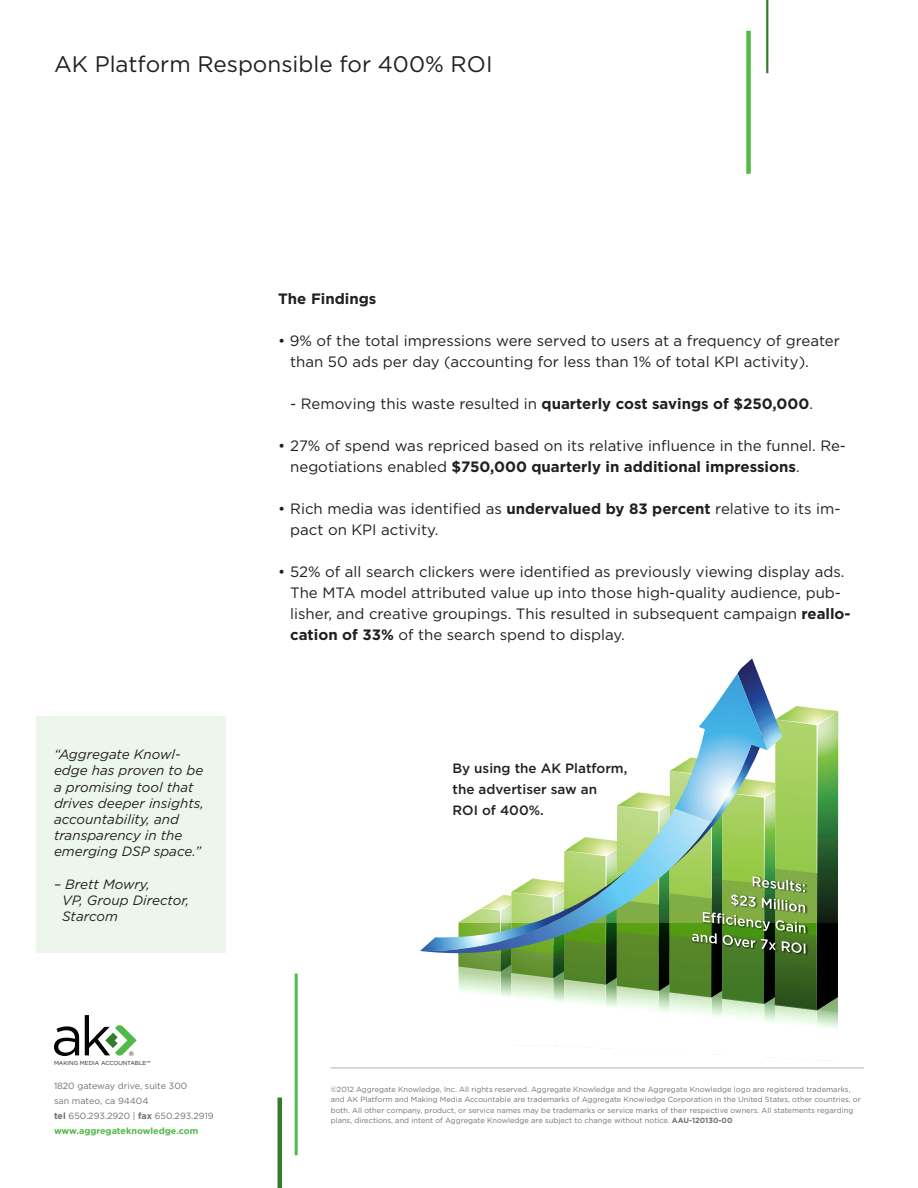
<style>
.page{position:relative;width:918px;height:1188px;background:#fff}
.page>*{position:absolute;margin:0;border:0;box-sizing:border-box;transform-origin:0 0}
.t1{font:22.5px "Gotham";color:#231f20}
.Body_-_8pt__11{font:15px/21px "Gotham";color:#231f20}
.Body_-_8pt__11-2{font:700 15px "Gotham";color:#231f20}
.t2{font:italic 13.5px/16.2px "Gotham";color:#231f20}
.Body_-_8pt__11-3{font:500 13.5px/21px "Gotham";color:#231f20}
.t3{font:9px/15px "Gotham";color:#717074}
.t4{font:7.5px/10.5px "Gotham";color:#717074}
.t5{font:6.45px "Gotham";color:#050504}
.t6{font:5.7px "Gotham";color:#231f20}
.s1{font-weight:400}
.s2{font-weight:700}
.s3{font-weight:700;color:#51b948}
</style>
<div class="page">
<hr style="left:278px;top:1098px;width:4px;height:90px;background:#357b2b">
<hr style="left:295px;top:974px;width:3px;height:181px;background:#51b948">
<svg style="left:54px;top:1026px;width:25px;height:30px"></svg>
<svg style="left:85px;top:1015px;width:52px;height:41px"></svg>
<div style="left:746px;top:31px;width:5px;height:143px;background:#51b948"></div>
<hr style="left:766px;top:0;width:2px;height:73px;background:#357b2b">
<hr style="left:331px;top:1068px;width:533px;height:1px;background:#b4b3b7">
<div style="left:36px;top:716px;width:190px;height:237px;background:#edf6ea"></div>
<svg style="left:420px;top:658px;width:419px;height:403px"></svg>
<h1 class="t1" style="left:54px;top:52px;width:440px">AK Platform Responsible for 400% ROI</h1>
<p class="t2" style="left:54px;top:746px;width:151px">“Aggregate Knowl&shy;edge has proven to be a promising tool that drives deeper insights, accountability, and transparency in the emerging DSP space.”</p>
<p class="t2" style="left:62px;top:876px;width:129px;text-indent:-8px">– Brett Mowry,<br>VP, Group Director,<br>Starcom</p>
<p class="Body_-_8pt__11-2" style="left:278px;top:290px;width:100px">The Findings</p>
<p class="Body_-_8pt__11" style="left:290px;top:330px;width:551px;text-indent:-12px">• 9% of the total impressions were served to users at a frequency of greater than 50 ads per day (accounting for less than 1% of total KPI activity).</p>
<p class="Body_-_8pt__11-2" style="left:290px;top:395px;width:524px"><span class="s1">- Removing this waste resulted in</span> quarterly cost savings of $250,000<span class="s1">.</span></p>
<p class="Body_-_8pt__11" style="left:290px;top:435px;width:557px;text-indent:-12px">• 27% of spend was repriced based on its relative influence in the funnel. Re&shy;negotiations enabled <span class="s2">$750,000 quarterly in additional impressions</span>.</p>
<p class="Body_-_8pt__11" style="left:290px;top:498px;width:552px;text-indent:-12px">• Rich media was identified as <span class="s2">undervalued by 83 percent</span> relative to its im&shy;pact on KPI activity.</p>
<p class="Body_-_8pt__11" style="left:290px;top:561px;width:562px;text-indent:-12px">• 52% of all search clickers were identified as previously viewing display ads.<br>The MTA model attributed value up into those high-quality audience, pub&shy;lisher, and creative groupings. This resulted in subsequent campaign <span class="s2">reallo&shy;cation of 33%</span> of the search spend to display.</p>
<p class="Body_-_8pt__11-3" style="left:453px;top:758px;width:176px">By using the AK Platform, the advertiser saw an<br>ROI of 400%.</p>
<p class="t5" style="left:129px;top:1050px;width:7px">®</p>
<p class="t6" style="left:54px;top:1059px;width:98px">MAKING MEDIA ACCOUNTABLE™</p>
<p class="t3" style="left:54px;top:1078px;width:161px">1820 gateway drive, suite 300<br>san mateo, ca 94404<br><span class="s2">tel</span> 650.293.2920 | <span class="s2">fax</span> 650.293.2919 <span class="s3">www.aggregateknowledge.com</span></p>
<p class="t4" style="left:331px;top:1084px;width:532px">©2012 Aggregate Knowledge, Inc. All rights reserved. Aggregate Knowledge and the Aggregate Knowledge logo are registered trademarks, and AK Platform and Making Media Accountable are trademarks of Aggregate Knowledge Corporation in the United States, other countries, or both. All other company, product, or service names may be trademarks or service marks of their respective owners. All statements regarding plans, directions, and intent of Aggregate Knowledge are subject to change without notice. <span class="s2">AAU-120130-00</span></p>
</div>
